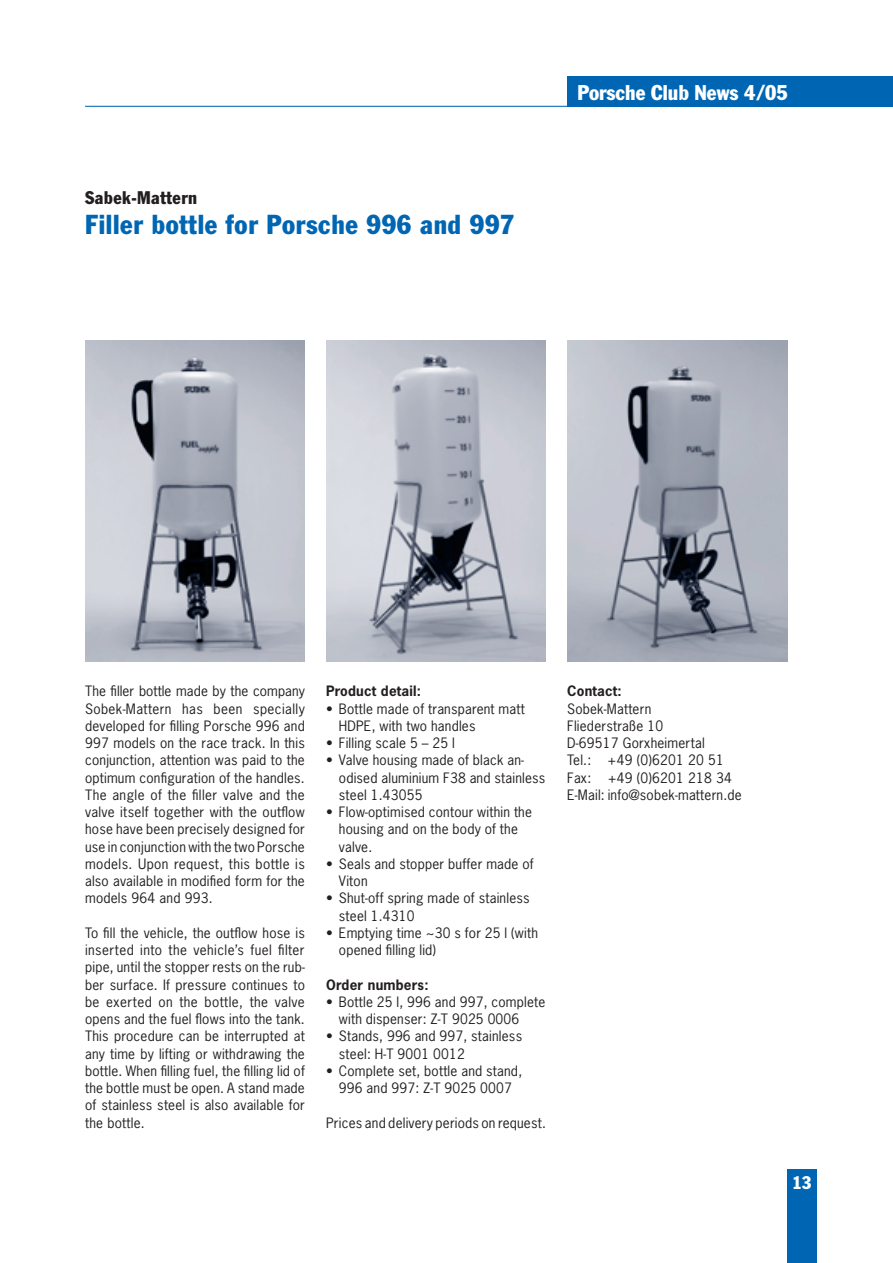
<style>
.page{position:relative;width:893px;height:1263px;background:#fff}
.page>*{position:absolute;margin:0;border:0;box-sizing:border-box;transform-origin:0 0}
.t1{font:condensed 27px "Porsche Franklin Gothic";letter-spacing:.025em;color:#0066b3}
.t2{font:condensed 21px "Porsche Franklin Gothic";color:#fff}
.t3{font:condensed 18px "Porsche Franklin Gothic";letter-spacing:.025em;color:#231f20}
.t4{font:condensed 18px "Porsche Franklin Gothic";color:#fff}
.t5{font:13.5px/17.2px "Porsche News Gothic";letter-spacing:.015em;color:#231f20}
.t6{font:700 13.5px "Porsche News Gothic";letter-spacing:.015em;color:#231f20}
</style>
<div class="page">
<div style="left:567px;top:77px;width:325px;height:30px;background:#0066b3"></div>
<hr style="left:85px;top:106px;width:807px;height:1px;background:#0066b3">
<div style="left:787px;top:1169px;width:29px;height:94px;background:#0066b3"></div>
<img style="left:85px;top:340px;width:220px;height:322px">
<img style="left:326px;top:340px;width:220px;height:322px">
<img style="left:567px;top:340px;width:220px;height:322px">
<h3 class="t3" style="left:85px;top:191px;width:114px">Sabek-Mattern</h3>
<h1 class="t1" style="left:85px;top:215px;width:431px">Filler bottle for Porsche 996 and 997</h1>
<h2 class="t2" style="left:577px;top:85px;width:212px">Porsche Club News 4/05</h2>
<p class="t5" style="left:85px;top:684px;width:221px;text-align:justify">The filler bottle made by the company Sobek-Mattern has been specially developed for filling Porsche 996 and 997 models on the race track. In this conjunction, attention was paid to the optimum configuration of the handles.<br>The angle of the filler valve and the valve itself together with the outflow hose have been precisely designed for use in conjunction with the two Porsche models. Upon request, this bottle is also available in modified form for the models 964 and 993.</p>
<p class="t5" style="left:85px;top:925px;width:221px;text-align:justify">To fill the vehicle, the outflow hose is inserted into the vehicle’s fuel filter pipe, until the stopper rests on the rub&shy;ber surface. If pressure continues to be exerted on the bottle, the valve opens and the fuel flows into the tank.<br>This procedure can be interrupted at any time by lifting or withdrawing the bottle. When filling fuel, the filling lid of the bottle must be open. A stand made of stainless steel is also available for the bottle.</p>
<p class="t6" style="left:326px;top:685px;width:96px">Product detail:</p>
<p class="t5" style="left:339px;top:701px;width:187px;text-indent:-13px">• Bottle made of transparent matt<br>HDPE, with two handles</p>
<p class="t5" style="left:326px;top:736px;width:130px">• Filling scale 5 – 25 l</p>
<p class="t5" style="left:339px;top:753px;width:208px;text-indent:-13px">• Valve housing made of black an&shy;odised aluminium F38 and stainless steel 1.43055</p>
<p class="t5" style="left:339px;top:805px;width:195px;text-indent:-13px">• Flow-optimised contour within the housing and on the body of the valve.</p>
<p class="t5" style="left:339px;top:856px;width:196px;text-indent:-13px">• Seals and stopper buffer made of<br>Viton</p>
<p class="t5" style="left:339px;top:891px;width:192px;text-indent:-13px">• Shut-off spring made of stainless steel 1.4310</p>
<p class="t5" style="left:339px;top:925px;width:200px;text-indent:-13px">• Emptying time ~30 s for 25 l (with opened filling lid)</p>
<p class="t6" style="left:326px;top:978px;width:104px">Order numbers:</p>
<p class="t5" style="left:339px;top:994px;width:208px;text-indent:-13px">• Bottle 25 l, 996 and 997, complete with dispenser: Z-T 9025 0006</p>
<p class="t5" style="left:339px;top:1029px;width:185px;text-indent:-13px">• Stands, 996 and 997, stainless steel: H-T 9001 0012</p>
<p class="t5" style="left:326px;top:1063px;width:197px;text-align:center">• Complete set, bottle and stand,<br>996 and 997: Z-T 9025 0007</p>
<p class="t5" style="left:326px;top:1115px;width:221px">Prices and delivery periods on request.</p>
<p class="t6" style="left:567px;top:685px;width:56px">Contact:</p>
<p class="t5" style="left:567px;top:701px;width:176px">Sobek-Mattern<br>Fliederstraße 10<br>D-69517 Gorxheimertal<br>Tel.: +49 (0)6201 20 51<br>Fax: +49 (0)6201 218 34<br>E-Mail: info@sobek-mattern.de</p>
<h3 class="t4" style="left:792px;top:1176px;width:21px">13</h3>
</div>
